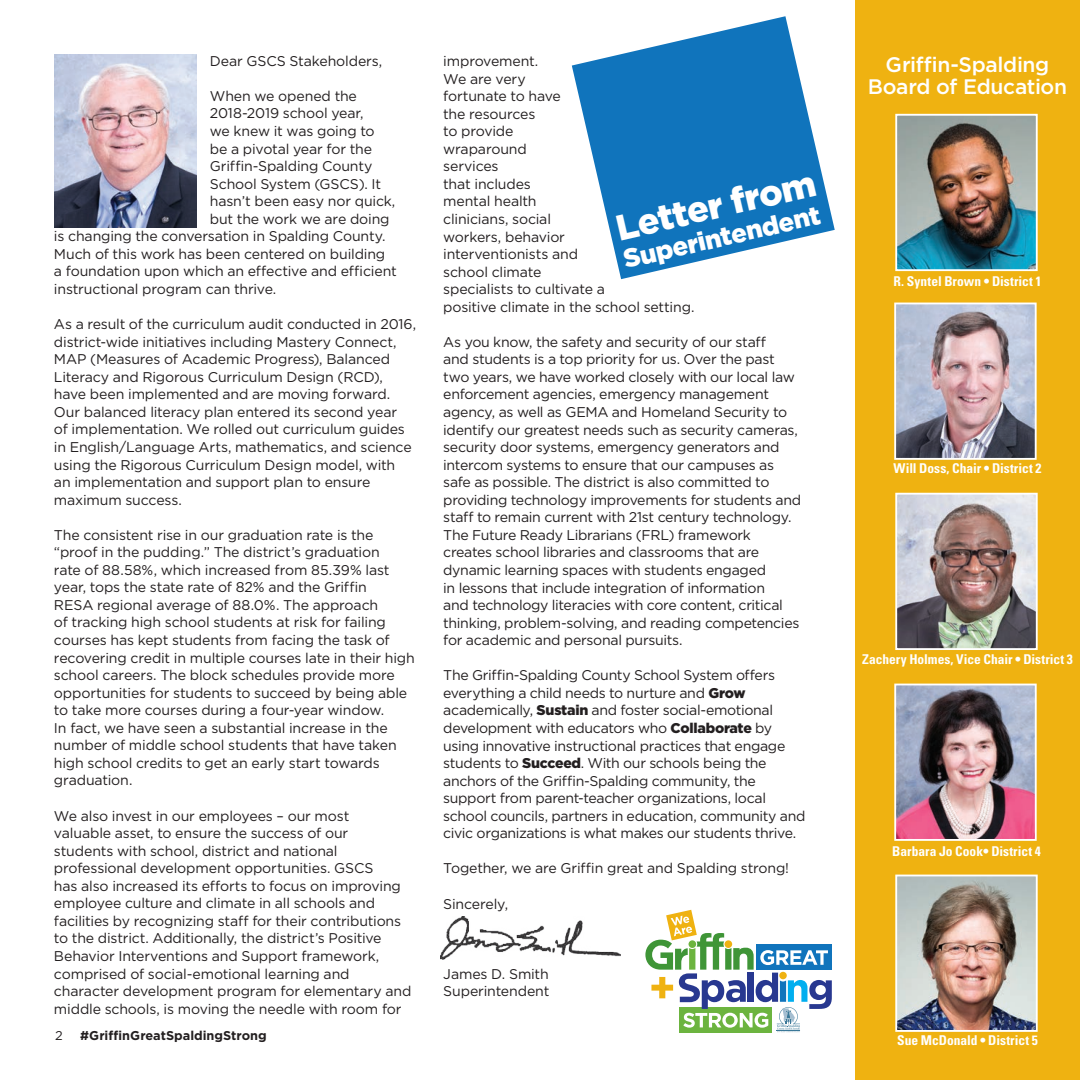
<style>
.page{position:relative;width:1080px;height:1080px;background:#fff}
.page>*{position:absolute;margin:0;border:0;box-sizing:border-box;transform-origin:0 0}
.t1{font:900 36px "Gotham";color:#fff}
.t2{font:900 25.95px "Gotham";color:#fff}
.t3{font:500 21px/22.5px "Gotham";letter-spacing:-.015em;color:#fff;text-align:center}
.t4{font:14.1px/17.5px "Gotham";letter-spacing:-.015em;color:#231f20}
.t5{font:700 condensed 13.5px "Univers";color:#fff}
.t6{font:700 12.75px "Gotham";color:#231f20}
.t7{font:12.75px "Gotham";color:#231f20}
.s1{font-weight:900}
</style>
<div class="page">
<div style="left:855px;top:0;width:225px;height:1080px;background:#efb211"></div>
<img style="left:898px;top:117px;width:137px;height:151px">
<div style="left:895px;top:114px;width:143px;height:157px;border:2px solid #fff"></div>
<img style="left:898px;top:496px;width:137px;height:151px">
<div style="left:895px;top:493px;width:143px;height:157px;border:2px solid #fff"></div>
<img style="left:898px;top:878px;width:137px;height:151px">
<div style="left:895px;top:875px;width:143px;height:157px;border:2px solid #fff"></div>
<svg style="left:572px;top:16px;width:263px;height:263px;fill:#1074bc"></svg>
<img style="left:54px;top:54px;width:142px;height:174px">
<img style="left:897px;top:306px;width:137px;height:151px">
<div style="left:894px;top:303px;width:143px;height:157px;border:2px solid #fff"></div>
<svg style="left:645px;top:910px;width:187px;height:122px"></svg>
<img style="left:897px;top:687px;width:137px;height:151px">
<div style="left:894px;top:684px;width:143px;height:157px;border:2px solid #fff"></div>
<img style="left:441px;top:917px;width:180px;height:43px">
<p class="t4" style="left:210px;top:52px;width:174px">Dear GSCS Stakeholders,</p>
<p class="t4" style="left:210px;top:87px;width:149px">When we opened the</p>
<p class="t4" style="left:210px;top:104px;width:155px">2018-2019 school year,</p>
<p class="t4" style="left:210px;top:122px;width:166px">we knew it was going to</p>
<p class="t4" style="left:210px;top:140px;width:164px">be a pivotal year for the</p>
<p class="t4" style="left:210px;top:157px;width:164px">Griffin-Spalding County</p>
<p class="t4" style="left:210px;top:175px;width:173px">School System (GSCS). It</p>
<p class="t4" style="left:210px;top:192px;width:187px">hasn’t been easy nor quick,</p>
<p class="t4" style="left:210px;top:210px;width:181px">but the work we are doing</p>
<p class="t4" style="left:54px;top:227px;width:333px">is changing the conversation in Spalding County.</p>
<p class="t4" style="left:54px;top:245px;width:333px">Much of this work has been centered on building</p>
<p class="t4" style="left:54px;top:262px;width:344px">a foundation upon which an effective and efficient</p>
<p class="t4" style="left:54px;top:280px;width:224px">instructional program can thrive.</p>
<p class="t4" style="left:54px;top:315px;width:364px">As a result of the curriculum audit conducted in 2016, district-wide initiatives including Mastery Connect, MAP (Measures of Academic Progress), Balanced Literacy and Rigorous Curriculum Design (RCD), have been implemented and are moving forward.<br>Our balanced literacy plan entered its second year<br>of implementation. We rolled out curriculum guides in English/Language Arts, mathematics, and science using the Rigorous Curriculum Design model, with<br>an implementation and support plan to ensure maximum success.</p>
<p class="t4" style="left:54px;top:526px;width:362px">The consistent rise in our graduation rate is the “proof in the pudding.” The district’s graduation<br>rate of 88.58%, which increased from 85.39% last year, tops the state rate of 82% and the Griffin<br>RESA regional average of 88.0%. The approach<br>of tracking high school students at risk for failing courses has kept students from facing the task of recovering credit in multiple courses late in their high school careers. The block schedules provide more opportunities for students to succeed by being able to take more courses during a four-year window.<br>In fact, we have seen a substantial increase in the number of middle school students that have taken high school credits to get an early start towards graduation.</p>
<p class="t4" style="left:54px;top:807px;width:359px">We also invest in our employees – our most<br>valuable asset, to ensure the success of our<br>students with school, district and national professional development opportunities. GSCS<br>has also increased its efforts to focus on improving employee culture and climate in all schools and facilities by recognizing staff for their contributions to the district. Additionally, the district’s Positive Behavior Interventions and Support framework, comprised of social-emotional learning and character development program for elementary and middle schools, is moving the needle with room for</p>
<p class="t7" style="left:55px;top:1028px;width:9px">2</p>
<p class="t6" style="left:80px;top:1028px;width:188px">#GriffinGreatSpaldingStrong</p>
<p class="t4" style="left:443px;top:52px;width:253px">improvement.<br>We are very<br>fortunate to have<br>the resources<br>to provide<br>wraparound<br>services<br>that includes<br>mental health<br>clinicians, social<br>workers, behavior<br>interventionists and<br>school climate<br>specialists to cultivate a<br>positive climate in the school setting.</p>
<p class="t4" style="left:443px;top:333px;width:359px">As you know, the safety and security of our staff<br>and students is a top priority for us. Over the past two years, we have worked closely with our local law enforcement agencies, emergency management agency, as well as GEMA and Homeland Security to identify our greatest needs such as security cameras, security door systems, emergency generators and intercom systems to ensure that our campuses as safe as possible. The district is also committed to providing technology improvements for students and staff to remain current with 21st century technology.<br>The Future Ready Librarians (FRL) framework creates school libraries and classrooms that are dynamic learning spaces with students engaged<br>in lessons that include integration of information<br>and technology literacies with core content, critical thinking, problem-solving, and reading competencies for academic and personal pursuits.</p>
<p class="t4" style="left:443px;top:666px;width:364px">The Griffin-Spalding County School System offers everything a child needs to nurture and <span class="s1">Grow </span>academically, <span class="s1">Sustain</span> and foster social-emotional development with educators who <span class="s1">Collaborate</span> by using innovative instructional practices that engage students to <span class="s1">Succeed</span>. With our schools being the anchors of the Griffin-Spalding community, the support from parent-teacher organizations, local school councils, partners in education, community and civic organizations is what makes our students thrive.</p>
<p class="t4" style="left:443px;top:859px;width:347px">Together, we are Griffin great and Spalding strong!</p>
<p class="t4" style="left:443px;top:895px;width:66px">Sincerely,</p>
<h1 class="t1" style="left:612px;top:208px;width:205px;rotate:-13deg">Letter from</h1>
<h2 class="t2" style="left:621px;top:245px;width:203px;rotate:-13deg">Superintendent</h2>
<p class="t4" style="left:443px;top:965px;width:108px">James D. Smith<br>Superintendent</p>
<h3 class="t3" style="left:868px;top:52px;width:201px">Griffin-Spalding<br>Board of Education</h3>
<p class="t5" style="left:894px;top:273px;width:149px">R. Syntel Brown • District 1</p>
<p class="t5" style="left:894px;top:460px;width:149px">Will Doss, Chair • District 2</p>
<p class="t5" style="left:862px;top:651px;width:212px">Zachery Holmes, Vice Chair • District 3</p>
<p class="t5" style="left:892px;top:843px;width:150px">Barbara Jo Cook• District 4</p>
<p class="t5" style="left:897px;top:1032px;width:142px">Sue McDonald • District 5</p>
</div>
